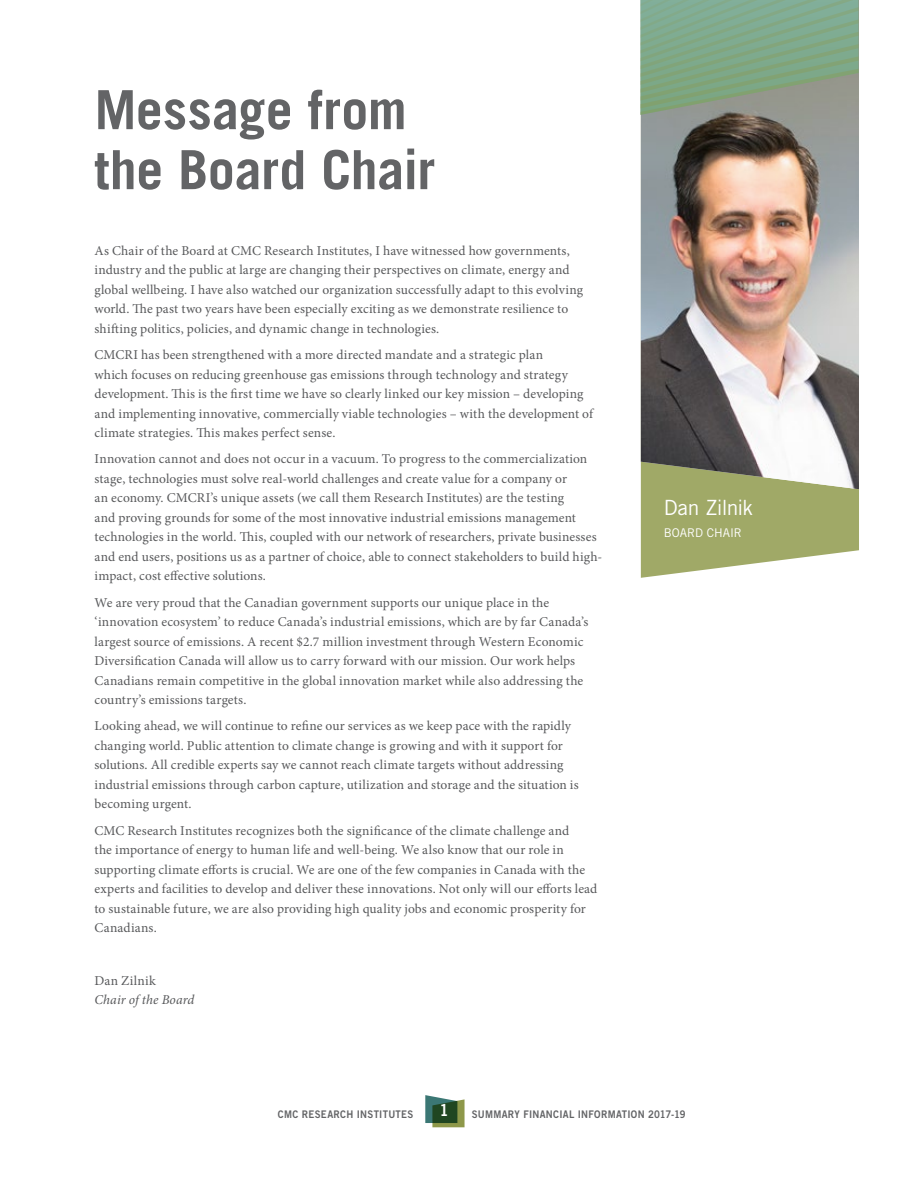
<style>
.page{position:relative;width:918px;height:1188px;background:#fff}
.page>*{position:absolute;margin:0;border:0;box-sizing:border-box;transform-origin:0 0}
.t1{font:700 54px/60px "Trade Gothic";letter-spacing:-.005em;color:#636466}
.Cover_SubTitle{font:21px "Trade Gothic";letter-spacing:-.035em;color:#fff}
.t2{font:16.5px "Trade Gothic Bold Two";color:#fff;scale:.92 1}
.Body{font:13.5px/19.5px "Minion Pro";letter-spacing:.01em;color:#58595b}
.Body-2{font:italic 13.5px/19.5px "Minion Pro";letter-spacing:.01em;color:#58595b}
.small_sans_serif{font:12px "Trade Gothic";letter-spacing:-.005em;color:#fff}
.t3{font:10.5px "Trade Gothic Bold Two";letter-spacing:.03em;color:#636466;scale:.92 1}
.s1{font-style:normal}
</style>
<div class="page">
<svg style="left:425px;top:1095px;width:40px;height:32px"></svg>
<svg style="left:641px;top:489px;width:218px;height:89px;fill:#a0a967"></svg>
<img style="left:641px;top:115px;width:218px;height:374px">
<svg style="left:640px;top:0;width:219px;height:115px;background:#84a589"></svg>
<h1 class="t1" style="left:94px;top:79px;width:342px">Message from the Board Chair</h1>
<p class="Body" style="left:94px;top:241px;width:490px">As Chair of the Board at CMC Research Institutes, I have witnessed how governments, industry and the public at large are changing their perspectives on climate, energy and global wellbeing. I have also watched our organization successfully adapt to this evolving world. The past two years have been especially exciting as we demonstrate resilience to shifting politics, policies, and dynamic change in technologies.</p>
<p class="Body" style="left:94px;top:345px;width:500px">CMCRI has been strengthened with a more directed mandate and a strategic plan<br>which focuses on reducing greenhouse gas emissions through technology and strategy development. This is the first time we have so clearly linked our key mission – developing and implementing innovative, commercially viable technologies – with the development of climate strategies. This makes perfect sense.</p>
<p class="Body" style="left:94px;top:449px;width:509px">Innovation cannot and does not occur in a vacuum. To progress to the commercialization stage, technologies must solve real-world challenges and create value for a company or<br>an economy. CMCRI’s unique assets (we call them Research Institutes) are the testing<br>and proving grounds for some of the most innovative industrial emissions management technologies in the world. This, coupled with our network of researchers, private businesses and end users, positions us as a partner of choice, able to connect stakeholders to build high&shy;impact, cost effective solutions.</p>
<p class="Body" style="left:94px;top:593px;width:496px">We are very proud that the Canadian government supports our unique place in the ‘innovation ecosystem’ to reduce Canada’s industrial emissions, which are by far Canada’s largest source of emissions. A recent $2.7 million investment through Western Economic Diversification Canada will allow us to carry forward with our mission. Our work helps Canadians remain competitive in the global innovation market while also addressing the country’s emissions targets.</p>
<p class="Body" style="left:94px;top:716px;width:486px">Looking ahead, we will continue to refine our services as we keep pace with the rapidly changing world. Public attention to climate change is growing and with it support for solutions. All credible experts say we cannot reach climate targets without addressing industrial emissions through carbon capture, utilization and storage and the situation is becoming urgent.</p>
<p class="Body" style="left:94px;top:821px;width:504px">CMC Research Institutes recognizes both the significance of the climate challenge and<br>the importance of energy to human life and well-being. We also know that our role in supporting climate efforts is crucial. We are one of the few companies in Canada with the experts and facilities to develop and deliver these innovations. Not only will our efforts lead to sustainable future, we are also providing high quality jobs and economic prosperity for Canadians.</p>
<p class="Body-2" style="left:94px;top:971px;width:101px"><span class="s1">Dan Zilnik<br></span>Chair of the Board</p>
<p class="Cover_SubTitle" style="left:664px;top:495px;width:91px">Dan Zilnik</p>
<p class="small_sans_serif" style="left:664px;top:525px;width:80px">BOARD CHAIR</p>
<p class="t2" style="left:439px;top:1100px;width:12px">1</p>
<p class="t3" style="left:278px;top:1108px;width:149px">CMC RESEARCH INSTITUTES</p>
<p class="t3" style="left:472px;top:1108px;width:234px">SUMMARY FINANCIAL INFORMATION 2017-19</p>
</div>
